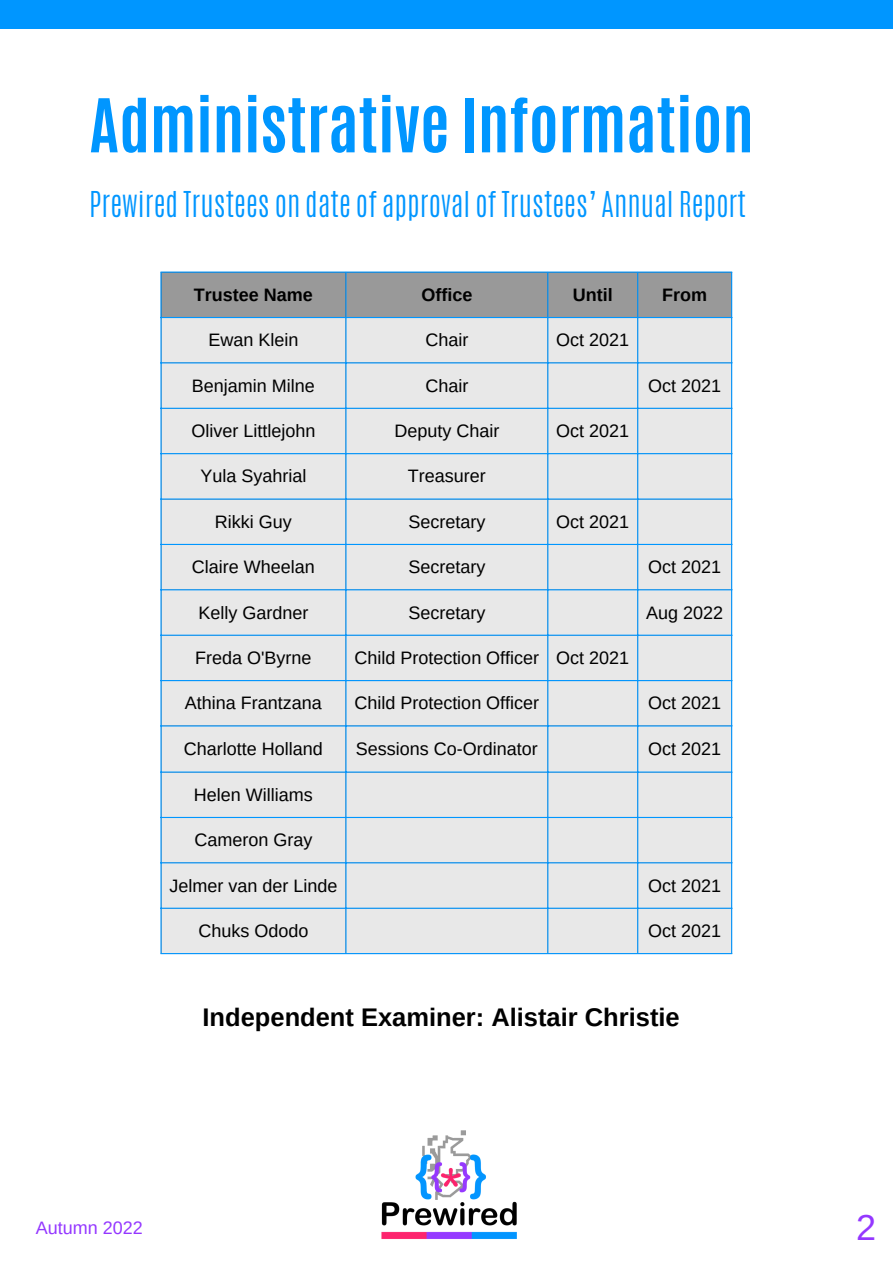
<style>
.page{position:relative;width:893px;height:1264px;background:#fff}
.page>*{position:absolute;margin:0;border:0;box-sizing:border-box;transform-origin:0 0}
.t1{font:700 63px "Antonio";color:#0096ff}
.t2{font:36px "Arimo";color:#9437ff}
.t3{font:300 29.7px "Antonio";color:#0096ff}
.t4{font:700 25.5px "Arimo";color:#000}
.t5{font:18px "Arimo";color:#000}
.t6{font:700 18px "Arimo";color:#000}
.t7{font:18px "Arimo";color:#9437ff}
</style>
<div class="page">
<div style="left:0;top:0;width:892px;height:28px;background:#0096ff"></div>
<div style="left:161px;top:273px;width:570px;height:44px;background:#999"></div>
<div style="left:161px;top:318px;width:570px;height:635px;background:#e8e8e8"></div>
<hr style="left:160px;top:273px;width:1px;height:680px;background:#0096ff">
<hr style="left:345px;top:273px;width:1px;height:680px;background:#0096ff">
<hr style="left:547px;top:273px;width:1px;height:680px;background:#0096ff">
<hr style="left:637px;top:273px;width:1px;height:680px;background:#0096ff">
<hr style="left:731px;top:273px;width:1px;height:680px;background:#0096ff">
<hr style="left:160px;top:271px;width:572px;height:2px;background:#0096ff">
<hr style="left:160px;top:317px;width:572px;height:1px;background:#0096ff">
<hr style="left:160px;top:362px;width:572px;height:1px;background:#0096ff">
<hr style="left:160px;top:408px;width:572px;height:1px;background:#0096ff">
<hr style="left:160px;top:453px;width:572px;height:1px;background:#0096ff">
<hr style="left:160px;top:498px;width:572px;height:1px;background:#0096ff">
<hr style="left:160px;top:544px;width:572px;height:1px;background:#0096ff">
<hr style="left:160px;top:589px;width:572px;height:1px;background:#0096ff">
<hr style="left:160px;top:634px;width:572px;height:1px;background:#0096ff">
<hr style="left:160px;top:680px;width:572px;height:1px;background:#0096ff">
<hr style="left:160px;top:725px;width:572px;height:1px;background:#0096ff">
<hr style="left:160px;top:771px;width:572px;height:1px;background:#0096ff">
<hr style="left:160px;top:817px;width:572px;height:1px;background:#0096ff">
<hr style="left:160px;top:862px;width:572px;height:1px;background:#0096ff">
<hr style="left:160px;top:907px;width:572px;height:1px;background:#0096ff">
<hr style="left:160px;top:953px;width:572px;height:1px;background:#0096ff">
<img style="left:381px;top:1130px;width:136px;height:109px">
<h1 class="t1" style="left:89px;top:80px;width:666px">Administrative Information</h1>
<h3 class="t3" style="left:89px;top:183px;width:658px">Prewired Trustees on date of approval of Trustees’ Annual Report</h3>
<p class="t6" style="left:194px;top:284px;width:120px">Trustee Name</p>
<p class="t6" style="left:421px;top:284px;width:52px">Office</p>
<p class="t6" style="left:572px;top:284px;width:41px">Until</p>
<p class="t6" style="left:662px;top:284px;width:46px">From</p>
<p class="t5" style="left:208px;top:330px;width:91px">Ewan Klein</p>
<p class="t5" style="left:425px;top:330px;width:44px">Chair</p>
<p class="t5" style="left:556px;top:330px;width:74px">Oct 2021</p>
<p class="t5" style="left:192px;top:375px;width:124px">Benjamin Milne</p>
<p class="t5" style="left:425px;top:375px;width:44px">Chair</p>
<p class="t5" style="left:648px;top:375px;width:74px">Oct 2021</p>
<p class="t5" style="left:191px;top:420px;width:125px">Oliver Littlejohn</p>
<p class="t5" style="left:394px;top:420px;width:106px">Deputy Chair</p>
<p class="t5" style="left:556px;top:420px;width:74px">Oct 2021</p>
<p class="t5" style="left:200px;top:466px;width:107px">Yula Syahrial</p>
<p class="t5" style="left:408px;top:466px;width:79px">Treasurer</p>
<p class="t5" style="left:215px;top:511px;width:78px">Rikki Guy</p>
<p class="t5" style="left:408px;top:511px;width:78px">Secretary</p>
<p class="t5" style="left:556px;top:511px;width:74px">Oct 2021</p>
<p class="t5" style="left:192px;top:557px;width:124px">Claire Wheelan</p>
<p class="t5" style="left:408px;top:557px;width:78px">Secretary</p>
<p class="t5" style="left:648px;top:557px;width:74px">Oct 2021</p>
<p class="t5" style="left:198px;top:602px;width:111px">Kelly Gardner</p>
<p class="t5" style="left:408px;top:602px;width:78px">Secretary</p>
<p class="t5" style="left:646px;top:602px;width:78px">Aug 2022</p>
<p class="t5" style="left:195px;top:647px;width:118px">Freda O'Byrne</p>
<p class="t5" style="left:354px;top:647px;width:276px">Child Protection Officer Oct 2021</p>
<p class="t5" style="left:185px;top:693px;width:138px">Athina Frantzana</p>
<p class="t5" style="left:354px;top:693px;width:186px">Child Protection Officer</p>
<p class="t5" style="left:648px;top:693px;width:74px">Oct 2021</p>
<p class="t5" style="left:184px;top:738px;width:140px">Charlotte Holland</p>
<p class="t5" style="left:356px;top:738px;width:183px">Sessions Co-Ordinator</p>
<p class="t5" style="left:648px;top:738px;width:74px">Oct 2021</p>
<p class="t5" style="left:194px;top:784px;width:120px">Helen Williams</p>
<p class="t5" style="left:194px;top:829px;width:119px">Cameron Gray</p>
<p class="t5" style="left:169px;top:875px;width:169px">Jelmer van der Linde</p>
<p class="t5" style="left:648px;top:875px;width:74px">Oct 2021</p>
<p class="t5" style="left:198px;top:920px;width:111px">Chuks Ododo</p>
<p class="t5" style="left:648px;top:920px;width:74px">Oct 2021</p>
<h3 class="t4" style="left:202px;top:1002px;width:478px">Independent Examiner: Alistair Christie</h3>
<p class="t7" style="left:36px;top:1217px;width:108px">Autumn 2022</p>
<h2 class="t2" style="left:856px;top:1207px;width:21px">2</h2>
</div>
